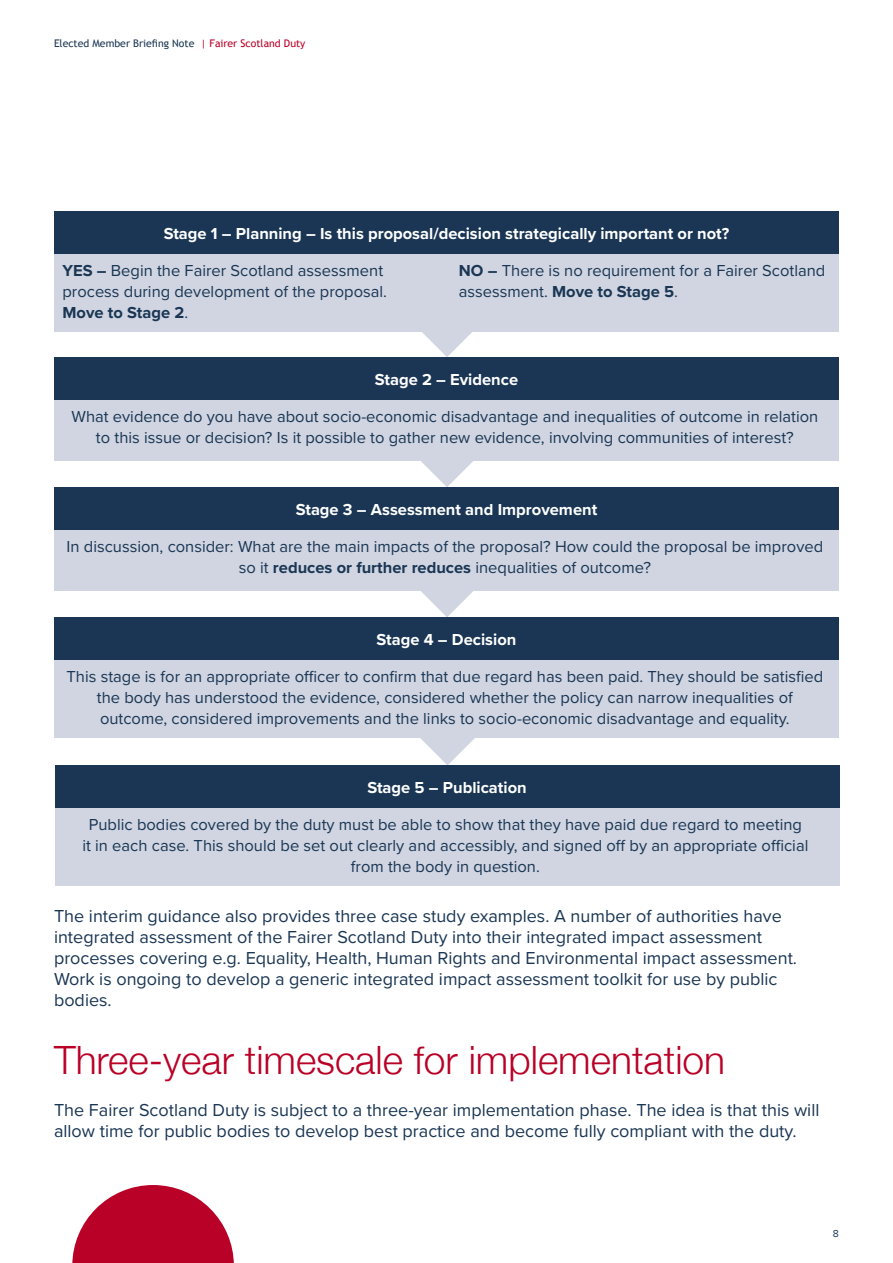
<style>
.page{position:relative;width:893px;height:1263px;background:#fff}
.page>*{position:absolute;margin:0;border:0;box-sizing:border-box;transform-origin:0 0}
.Heading_1{font:300 39px "Helvetica Neue";color:#b90027}
.Blue_body_text{font:18px/21px "Proxima Nova";color:#1a3654}
.Blue_body_text-2{font:16.5px/21px "Proxima Nova";color:#1a3654;text-align:center}
.Blue_body_text-3{font:700 16.5px "Proxima Nova";color:#fff}
.t1{font:10.5px "Trebuchet MS";color:#1a3654}
.t2{font:10.5px "Proxima Nova";color:#1a3654}
.s1{color:#b90027}
.s2{font-weight:700}
</style>
<div class="page">
<svg style="left:72px;top:1185px;width:162px;height:78px"></svg>
<svg style="left:422px;top:332px;width:50px;height:25px"></svg>
<svg style="left:421px;top:461px;width:52px;height:26px"></svg>
<svg style="left:420px;top:738px;width:55px;height:27px"></svg>
<svg style="left:421px;top:591px;width:52px;height:26px"></svg>
<div style="left:54px;top:211px;width:785px;height:42px;background:#1a3654"></div>
<div style="left:54px;top:357px;width:785px;height:43px;background:#1a3654"></div>
<div style="left:54px;top:487px;width:785px;height:43px;background:#1a3654"></div>
<div style="left:55px;top:765px;width:784px;height:43px;background:#1a3654"></div>
<div style="left:54px;top:617px;width:785px;height:43px;background:#1a3654"></div>
<div style="left:54px;top:254px;width:785px;height:78px;background:#d0d5e1"></div>
<div style="left:54px;top:400px;width:785px;height:61px;background:#d0d5e1"></div>
<div style="left:54px;top:530px;width:785px;height:61px;background:#d0d5e1"></div>
<div style="left:55px;top:808px;width:785px;height:77px;background:#d0d5e1"></div>
<div style="left:54px;top:660px;width:785px;height:78px;background:#d0d5e1"></div>
<p class="t1" style="left:54px;top:37px;width:253px">Elected Member Briefing Note <span class="s1">| Fairer Scotland Duty</span></p>
<p class="Blue_body_text-3" style="left:164px;top:221px;width:567px">Stage 1 – Planning – Is this proposal/decision strategically important or not?</p>
<p class="Blue_body_text-2" style="left:63px;top:259px;width:326px;text-align:left"><span class="s2">YES –</span> Begin the Fairer Scotland assessment process during development of the proposal.<br><span class="s2">Move to Stage 2</span>.</p>
<p class="Blue_body_text-2" style="left:459px;top:259px;width:368px;text-align:left"><span class="s2">NO –</span> There is no requirement for a Fairer Scotland assessment. <span class="s2">Move to Stage 5</span>.</p>
<p class="Blue_body_text-3" style="left:375px;top:367px;width:145px">Stage 2 – Evidence</p>
<p class="Blue_body_text-2" style="left:71px;top:405px;width:748px">What evidence do you have about socio-economic disadvantage and inequalities of outcome in relation to this issue or decision? Is it possible to gather new evidence, involving communities of interest?</p>
<p class="Blue_body_text-3" style="left:296px;top:497px;width:303px">Stage 3 – Assessment and Improvement</p>
<p class="Blue_body_text-2" style="left:67px;top:535px;width:758px">In discussion, consider: What are the main impacts of the proposal? How could the proposal be improved so it <span class="s2">reduces or further reduces</span> inequalities of outcome?</p>
<p class="Blue_body_text-3" style="left:377px;top:627px;width:141px">Stage 4 – Decision</p>
<p class="Blue_body_text-2" style="left:67px;top:665px;width:758px">This stage is for an appropriate officer to confirm that due regard has been paid. They should be satisfied the body has understood the evidence, considered whether the policy can narrow inequalities of outcome, considered improvements and the links to socio-economic disadvantage and equality.</p>
<p class="Blue_body_text-3" style="left:367px;top:775px;width:161px">Stage 5 – Publication</p>
<p class="Blue_body_text-2" style="left:82px;top:813px;width:727px">Public bodies covered by the duty must be able to show that they have paid due regard to meeting<br>it in each case. This should be set out clearly and accessibly, and signed off by an appropriate official from the body in question.</p>
<p class="Blue_body_text" style="left:54px;top:905px;width:745px">The interim guidance also provides three case study examples. A number of authorities have integrated assessment of the Fairer Scotland Duty into their integrated impact assessment processes covering e.g. Equality, Health, Human Rights and Environmental impact assessment.<br>Work is ongoing to develop a generic integrated impact assessment toolkit for use by public bodies.</p>
<p class="Heading_1" style="left:54px;top:1028px;width:673px">Three-year timescale for implementation</p>
<p class="Blue_body_text" style="left:54px;top:1099px;width:767px">The Fairer Scotland Duty is subject to a three-year implementation phase. The idea is that this will allow time for public bodies to develop best practice and become fully compliant with the duty.</p>
<p class="t2" style="left:833px;top:1226px;width:8px">8</p>
</div>
